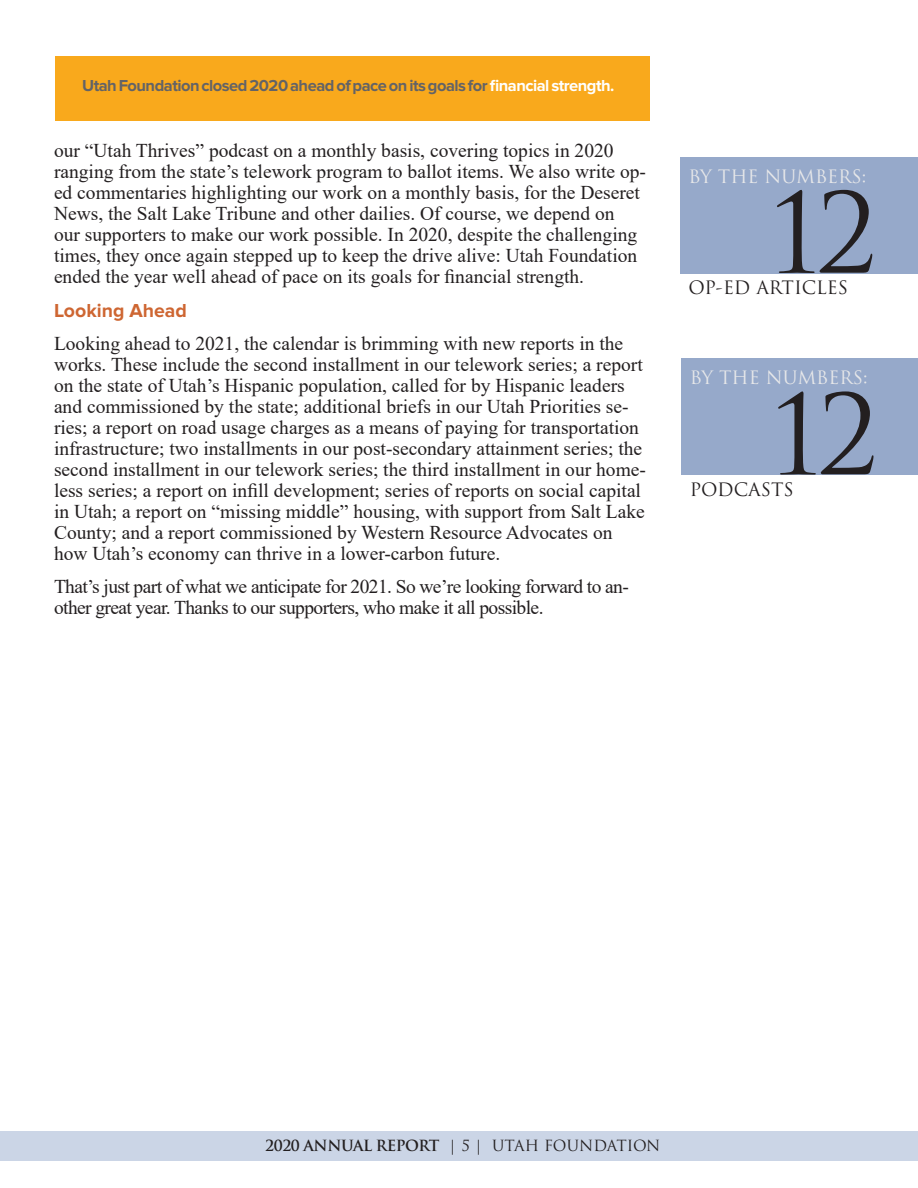
<style>
.page{position:relative;width:918px;height:1188px;background:#fff}
.page>*{position:absolute;margin:0;border:0;box-sizing:border-box;transform-origin:0 0}
.t1{font:108px "Trajan Pro";color:#231f20}
.t2{font:19.5px/21px "Times New Roman";color:#231f20}
.t3{font:19.5px/21px "Times New Roman";letter-spacing:-.03em;color:#231f20}
.t4{font:700 19.5px "Proxima Nova";color:#ce6632}
.t5{font:18px "Trajan Pro";color:#e6e7e9}
.t6{font:18px "Trajan Pro";color:#231f20}
.t7{font:700 16.5px "Proxima Nova";letter-spacing:-.03em;color:#636366}
.t8{font:15px "Trajan Pro";color:#231f20}
.s1{color:#fff}
.s2{font-weight:700}
</style>
<div class="page">
<div style="left:0;top:1131px;width:918px;height:30px;background:#cbd5e6"></div>
<div style="left:56px;top:56px;width:594px;height:65px;background:#f9a91c"></div>
<div style="left:680px;top:157px;width:238px;height:117px;background:#96a9ca"></div>
<div style="left:682px;top:358px;width:236px;height:117px;background:#96a9ca"></div>
<p class="t7" style="left:82px;top:76px;width:534px">Utah Foundation closed 2020 ahead of pace on its goals for<span class="s1">financial strength.</span></p>
<p class="t2" style="left:54px;top:140px;width:594px">our “Utah Thrives” podcast on a monthly basis, covering topics in 2020 ranging from the state’s telework program to ballot items. We also write op&shy;ed commentaries highlighting our work on a monthly basis, for the Deseret News, the Salt Lake Tribune and other dailies. Of course, we depend on<br>our supporters to make our work possible. In 2020, despite the challenging times, they once again stepped up to keep the drive alive: Utah Foundation ended the year well ahead of pace on its goals for financial strength.</p>
<p class="t4" style="left:54px;top:299px;width:134px">Looking Ahead</p>
<p class="t2" style="left:54px;top:332px;width:593px">Looking ahead to 2021, the calendar is brimming with new reports in the works. These include the second installment in our telework series; a report on the state of Utah’s Hispanic population, called for by Hispanic leaders and commissioned by the state; additional briefs in our Utah Priorities se&shy;ries; a report on road usage charges as a means of paying for transportation infrastructure; two installments in our post-secondary attainment series; the second installment in our telework series; the third installment in our home&shy;less series; a report on infill development; series of reports on social capital in Utah; a report on “missing middle” housing, with support from Salt Lake County; and a report commissioned by Western Resource Advocates on how Utah’s economy can thrive in a lower-carbon future.</p>
<p class="t3" style="left:54px;top:575px;width:576px">That’s just part of what we anticipate for 2021. So we’re looking forward to an&shy;other great year. Thanks to our supporters, who make it all possible.</p>
<p class="t5" style="left:688px;top:165px;width:179px">BY THE NUMBERS:</p>
<h1 class="t1" style="left:765px;top:165px;width:114px">12</h1>
<p class="t6" style="left:688px;top:276px;width:161px">OP-ED ARTICLES</p>
<p class="t5" style="left:690px;top:366px;width:179px">BY THE NUMBERS:</p>
<h1 class="t1" style="left:766px;top:367px;width:114px">12</h1>
<p class="t6" style="left:690px;top:478px;width:106px">PODCASTS</p>
<p class="t8" style="left:265px;top:1136px;width:397px"><span class="s2">2020 ANNUAL REPORT</span> | 5 | UTAH FOUNDATION</p>
</div>
